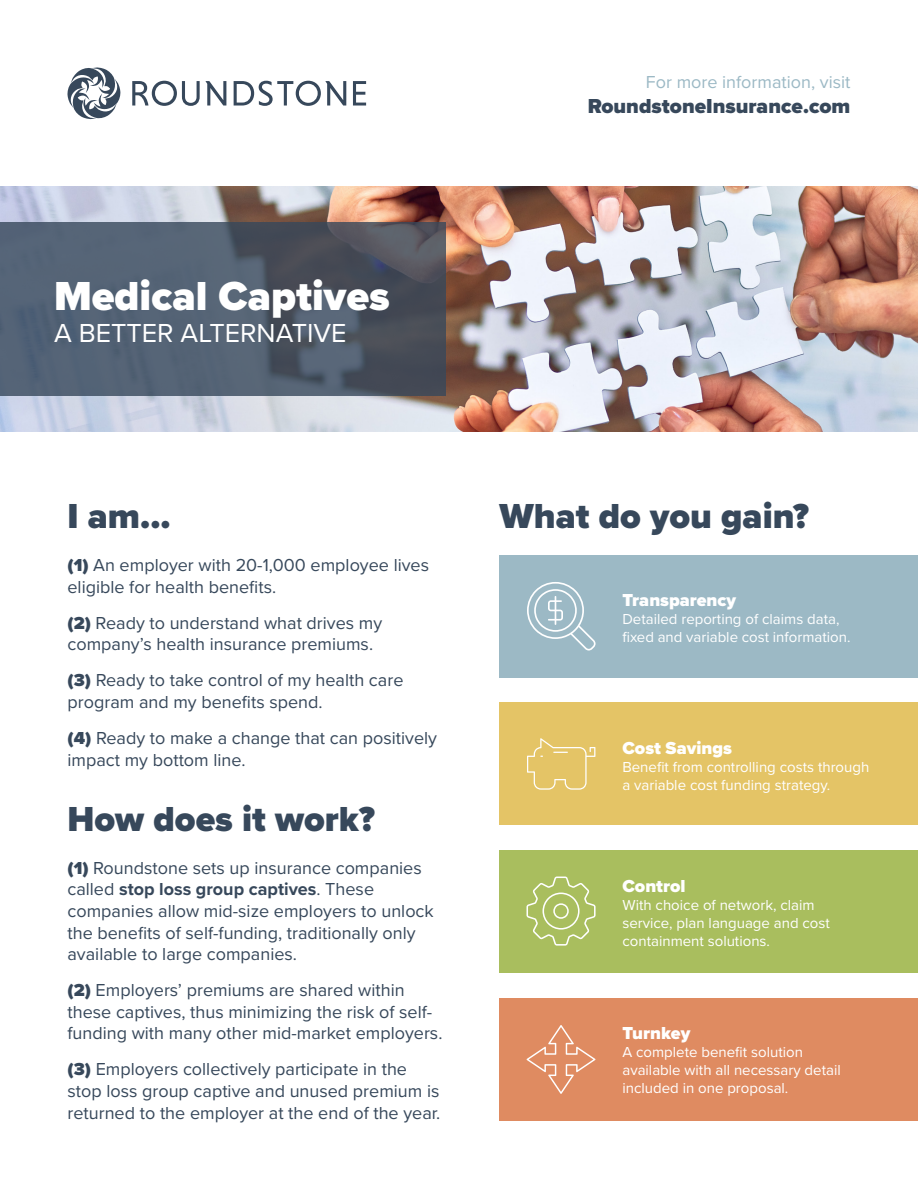
<style>
.page{position:relative;width:918px;height:1188px;background:#fff}
.page>*{position:absolute;margin:0;border:0;box-sizing:border-box;transform-origin:0 0}
.t1{font:900 42px "Proxima Nova";color:#fff}
.t2{font:900 36px "Proxima Nova";color:#37485b}
.t3{font:27px "Proxima Nova";color:#fff}
.t4{font:900 21px "Proxima Nova";color:#37485b}
.t5{font:18px/21.6px "Proxima Nova";color:#37485b}
.t6{font:900 18px "Proxima Nova";color:#fff}
.t7{font:18px "Proxima Nova";color:#9cb9c5}
.t8{font:15px/18px "Proxima Nova";color:#fff}
.s1{font-weight:900}
.s2{font-weight:700}
</style>
<div class="page">
<svg style="left:68px;top:68px;width:53px;height:51px"></svg>
<svg style="left:132px;top:81px;width:68px;height:25px"></svg>
<svg style="left:206px;top:81px;width:20px;height:25px"></svg>
<svg style="left:234px;top:81px;width:112px;height:25px"></svg>
<svg style="left:353px;top:81px;width:13px;height:25px"></svg>
<img style="left:0;top:187px;width:918px;height:245px">
<div style="left:500px;top:998px;width:418px;height:122px;background:#df8b61"></div>
<div style="left:500px;top:850px;width:418px;height:123px;background:#a9be5e"></div>
<div style="left:500px;top:702px;width:418px;height:123px;background:#e4c466"></div>
<div style="left:500px;top:555px;width:418px;height:123px;background:#9cb9c5"></div>
<svg style="left:527px;top:582px;width:69px;height:69px"></svg>
<svg style="left:527px;top:738px;width:68px;height:52px"></svg>
<svg style="left:526px;top:877px;width:70px;height:69px"></svg>
<svg style="left:526px;top:1025px;width:70px;height:69px"></svg>
<svg style="left:0;top:222px;width:446px;height:174px;background:#505b6b"></svg>
<p class="t7" style="left:646px;top:68px;width:206px">For more information, visit</p>
<p class="t4" style="left:588px;top:90px;width:264px">RoundstoneInsurance.com</p>
<p class="t1" style="left:54px;top:264px;width:337px">Medical Captives</p>
<p class="t3" style="left:54px;top:313px;width:294px">A BETTER ALTERNATIVE</p>
<p class="t2" style="left:68px;top:489px;width:105px">I am...</p>
<p class="t5" style="left:68px;top:554px;width:363px"><span class="s1">(1)</span> An employer with 20-1,000 employee lives eligible for health benefits.</p>
<p class="t5" style="left:68px;top:611px;width:316px"><span class="s1">(2)</span> Ready to understand what drives my company’s health insurance premiums.</p>
<p class="t5" style="left:68px;top:669px;width:337px"><span class="s1">(3)</span> Ready to take control of my health care program and my benefits spend.</p>
<p class="t5" style="left:68px;top:726px;width:371px"><span class="s1">(4)</span> Ready to make a change that can positively impact my bottom line.</p>
<p class="t2" style="left:68px;top:792px;width:309px">How does it work?</p>
<p class="t5" style="left:68px;top:856px;width:368px"><span class="s1">(1)</span> Roundstone sets up insurance companies called <span class="s2">stop loss group captives</span>. These companies allow mid-size employers to unlock the benefits of self-funding, traditionally only available to large companies.</p>
<p class="t5" style="left:68px;top:979px;width:376px"><span class="s1">(2)</span> Employers’ premiums are shared within these captives, thus minimizing the risk of self&shy;funding with many other mid-market employers.</p>
<p class="t5" style="left:68px;top:1058px;width:373px"><span class="s1">(3)</span> Employers collectively participate in the stop loss group captive and unused premium is</p>
<p class="t5" style="left:68px;top:1101px;width:374px">returned to the employer at the end of the year.</p>
<p class="t2" style="left:500px;top:489px;width:311px">What do you gain?</p>
<p class="t6" style="left:622px;top:586px;width:115px">Transparency</p>
<p class="t8" style="left:622px;top:609px;width:230px">Detailed reporting of claims data, fixed and variable cost information.</p>
<p class="t6" style="left:622px;top:734px;width:111px">Cost Savings</p>
<p class="t8" style="left:622px;top:757px;width:248px">Benefit from controlling costs through a variable cost funding strategy.</p>
<p class="t6" style="left:622px;top:872px;width:65px">Control</p>
<p class="t8" style="left:622px;top:895px;width:209px">With choice of network, claim service, plan language and cost containment solutions.</p>
<p class="t6" style="left:622px;top:1020px;width:69px">Turnkey</p>
<p class="t8" style="left:622px;top:1042px;width:220px">A complete benefit solution available with all necessary detail included in one proposal.</p>
</div>
